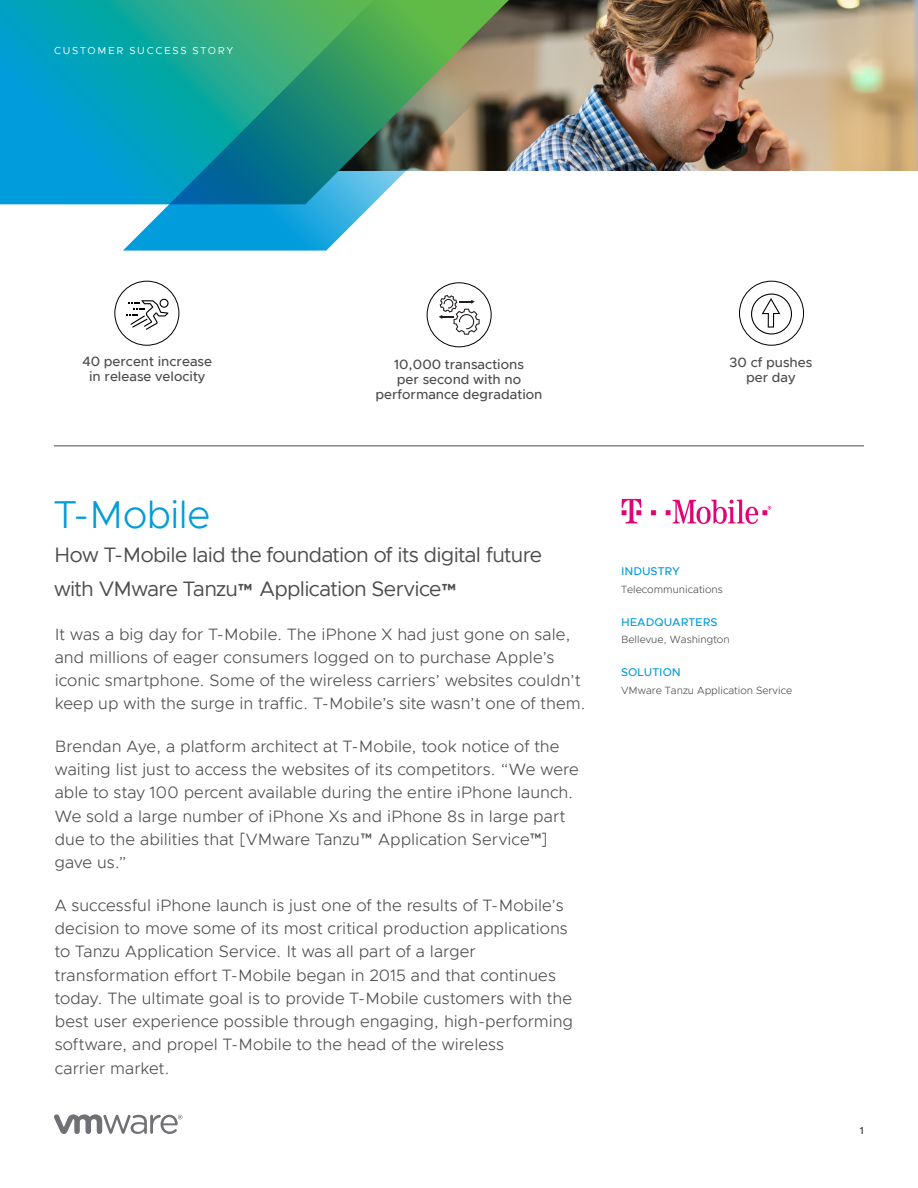
<style>
.page{position:relative;width:918px;height:1188px;background:#fff}
.page>*{position:absolute;margin:0;border:0;box-sizing:border-box;transform-origin:0 0}
.t1{font:300 39px "Metropolis";letter-spacing:-.02em;color:#009cdc}
.t2{font:21px/33.8px "Metropolis";letter-spacing:-.03em;color:#4d4d4f}
.t3{font:300 16.5px/23.2px "Metropolis";letter-spacing:.005em;color:#4d4d4f}
.t4{font:500 13.5px/15px "Metropolis";color:#4d4d4f;text-align:center}
.t5{font:500 11.25px "Metropolis";color:#009cdc}
.t6{font:300 10.5px "Metropolis";color:#4d4d4f}
.t7{font:10.2px "Metropolis";letter-spacing:.17em;color:#fff}
.t8{font:600 10.2px "Metropolis";color:#4d4d4f}
</style>
<div class="page">
<svg style="left:54px;top:1114px;width:129px;height:20px"></svg>
<img style="left:592px;top:0;width:326px;height:171px">
<svg style="left:0;top:0;width:123px;height:204px;background:#009fcb"></svg>
<svg style="left:123px;top:0;width:469px;height:251px"></svg>
<hr style="left:54px;top:446px;width:810px;height:1px;background:#4d4d4f">
<div style="left:114px;top:281px;width:65px;height:65px;border:1px solid #000;border-radius:50%"></div>
<div style="left:427px;top:282px;width:65px;height:65px;border:1px solid #000;border-radius:50%"></div>
<div style="left:739px;top:281px;width:65px;height:65px;border:1px solid #000;border-radius:50%"></div>
<img style="left:621px;top:498px;width:151px;height:27px">
<svg style="left:126px;top:299px;width:43px;height:31px"></svg>
<svg style="left:439px;top:295px;width:41px;height:40px"></svg>
<svg style="left:751px;top:294px;width:41px;height:41px"></svg>
<p class="t7" style="left:54px;top:44px;width:181px">CUSTOMER SUCCESS STORY</p>
<p class="t4" style="left:83px;top:354px;width:131px">40 percent increase in release velocity</p>
<p class="t4" style="left:375px;top:357px;width:169px">10,000 transactions<br>per second with no performance degradation</p>
<p class="t4" style="left:730px;top:355px;width:84px">30 cf pushes per day</p>
<h1 class="t1" style="left:54px;top:491px;width:158px">T-Mobile</h1>
<p class="t2" style="left:54px;top:538px;width:490px">How T-Mobile laid the foundation of its digital future with VMware Tanzu™ Application Service™</p>
<p class="t3" style="left:55px;top:622px;width:533px">It was a big day for T-Mobile. The iPhone X had just gone on sale, and millions of eager consumers logged on to purchase Apple’s iconic smartphone. Some of the wireless carriers’ websites couldn’t keep up with the surge in traffic. T-Mobile’s site wasn’t one of them.</p>
<p class="t3" style="left:55px;top:735px;width:525px">Brendan Aye, a platform architect at T-Mobile, took notice of the waiting list just to access the websites of its competitors. “We were able to stay 100 percent available during the entire iPhone launch.<br>We sold a large number of iPhone Xs and iPhone 8s in large part due to the abilities that [VMware Tanzu™ Application Service™] gave us.”</p>
<p class="t3" style="left:55px;top:894px;width:520px">A successful iPhone launch is just one of the results of T-Mobile’s decision to move some of its most critical production applications to Tanzu Application Service. It was all part of a larger transformation effort T-Mobile began in 2015 and that continues today. The ultimate goal is to provide T-Mobile customers with the best user experience possible through engaging, high-performing software, and propel T-Mobile to the head of the wireless<br>carrier market.</p>
<p class="t5" style="left:621px;top:564px;width:61px">INDUSTRY</p>
<p class="t6" style="left:621px;top:583px;width:103px">Telecommunications</p>
<p class="t5" style="left:621px;top:615px;width:98px">HEADQUARTERS</p>
<p class="t6" style="left:621px;top:633px;width:110px">Bellevue, Washington</p>
<p class="t5" style="left:621px;top:665px;width:61px">SOLUTION</p>
<p class="t6" style="left:621px;top:684px;width:173px">VMware Tanzu Application Service</p>
<p class="t8" style="left:860px;top:1124px;width:6px">1</p>
</div>
